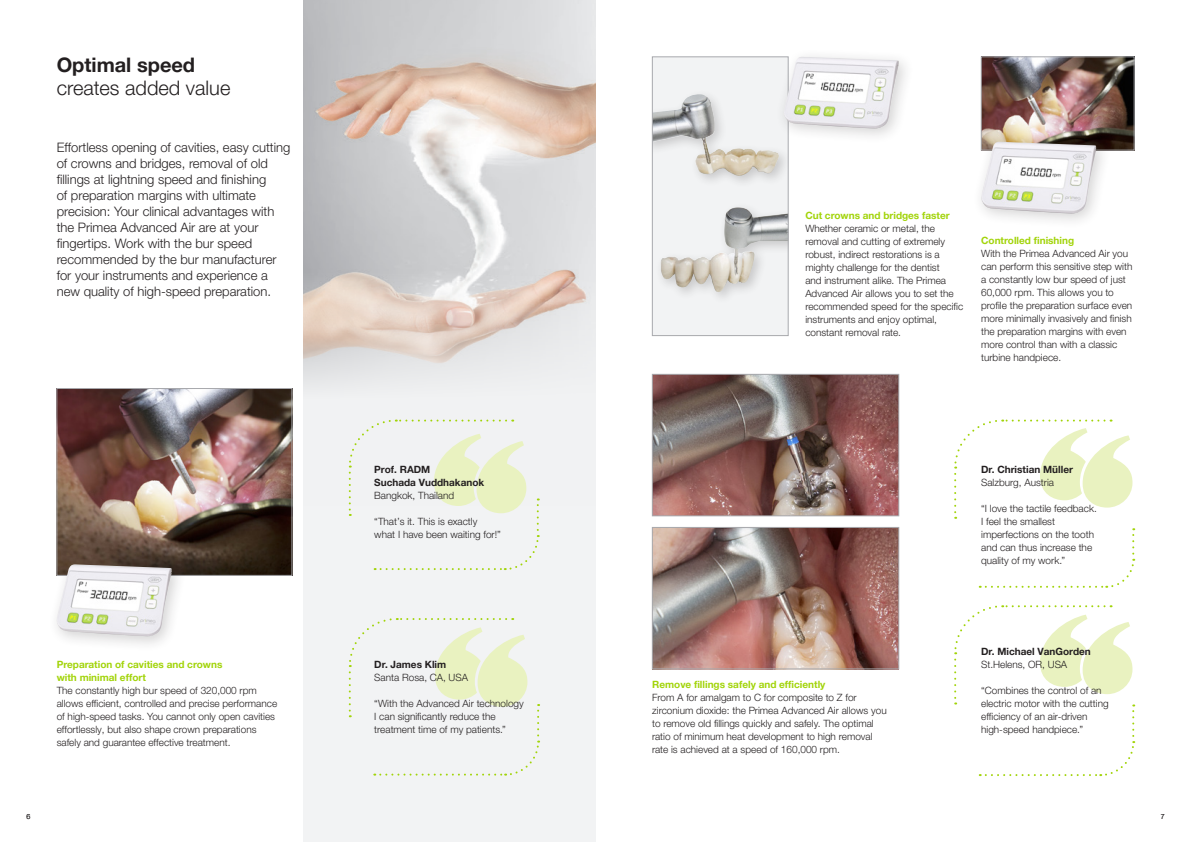
<style>
.page{position:relative;width:1191px;height:842px;background:#fff}
.page>*{position:absolute;margin:0;border:0;box-sizing:border-box;transform-origin:0 0}
.t1{font:20px "Helvetica Neue World 45 Lt";color:#231f20}
.t2{font:700 20px "Helvetica Neue World 75";color:#231f20}
.t3{font:13px/16px "Helvetica Neue World 45 Lt";color:#231f20}
.t4{font:10px/13px "Helvetica Neue World 45 Lt";color:#231f20}
.t5{font:700 10px/13px "Helvetica Neue World 75";color:#a2d40a}
.t6{font:700 10px/13px "Helvetica Neue World 75";color:#231f20}
.t7{font:7px "Helvetica Neue World 45 Lt";color:#231f20}
</style>
<div class="page">
<img style="left:59px;top:390px;width:231px;height:183px">
<div style="left:57px;top:388px;width:235px;height:187px;border:1px solid #a8a9ad"></div>
<div style="left:652px;top:57px;width:136px;height:279px;background:#f2f3f4"></div>
<img style="left:660px;top:207px;width:126px;height:85px">
<div style="left:652px;top:89px;width:136px;height:99px;background:#231f20;opacity:.2"></div>
<img style="left:654px;top:95px;width:125px;height:82px">
<div style="left:652px;top:57px;width:136px;height:279px;border:1px solid #a8a9ad"></div>
<div style="left:303px;top:505px;width:292px;height:337px;background:#f2f3f4"></div>
<img style="left:303px;top:0;width:292px;height:505px">
<div style="left:48px;top:555px;width:139px;height:97px;background:#231f20;opacity:.2"></div>
<img style="left:57px;top:564px;width:115px;height:72px">
<img style="left:654px;top:376px;width:243px;height:138px">
<div style="left:652px;top:374px;width:247px;height:142px;border:1px solid #a8a9ad"></div>
<img style="left:654px;top:529px;width:243px;height:138px">
<div style="left:652px;top:527px;width:247px;height:142px;border:1px solid #a8a9ad"></div>
<img style="left:983px;top:59px;width:149px;height:89px">
<div style="left:981px;top:57px;width:153px;height:93px;border:1px solid #a8a9ad"></div>
<div style="left:775px;top:47px;width:139px;height:98px;background:#231f20;opacity:.2"></div>
<img style="left:783px;top:57px;width:116px;height:72px">
<div style="left:972px;top:132px;width:140px;height:98px;background:#231f20;opacity:.2"></div>
<img style="left:981px;top:142px;width:115px;height:72px">
<svg style="left:348px;top:419px;width:192px;height:152px"></svg>
<svg style="left:374px;top:741px;width:166px;height:35px"></svg>
<svg style="left:537px;top:704px;width:2px;height:31px"></svg>
<svg style="left:348px;top:618px;width:179px;height:99px"></svg>
<svg style="left:979px;top:528px;width:156px;height:60px"></svg>
<svg style="left:954px;top:419px;width:178px;height:100px"></svg>
<svg style="left:954px;top:605px;width:181px;height:172px"></svg>
<h1 class="t2" style="left:57px;top:53px;width:140px">Optimal speed</h1>
<h1 class="t1" style="left:57px;top:76px;width:175px">creates added value</h1>
<p class="t3" style="left:57px;top:139px;width:235px">Effortless opening of cavities, easy cutting of crowns and bridges, removal of old fillings at lightning speed and finishing<br>of preparation margins with ultimate precision: Your clinical advantages with the Primea Advanced Air are at your fingertips. Work with the bur speed recommended by the bur manufacturer for your instruments and experience a new quality of high-speed preparation.</p>
<p class="t5" style="left:57px;top:658px;width:167px">Preparation of cavities and crowns with minimal effort</p>
<p class="t4" style="left:57px;top:684px;width:222px">The constantly high bur speed of 320,000 rpm allows efficient, controlled and precise performance of high-speed tasks. You cannot only open cavities effortlessly, but also shape crown preparations safely and guarantee effective treatment.</p>
<p class="t6" style="left:374px;top:463px;width:111px">Prof. RADM<br>Suchada Vuddhakanok</p>
<p class="t4" style="left:374px;top:489px;width:81px">Bangkok, Thailand</p>
<p class="t4" style="left:374px;top:515px;width:128px">“That’s it. This is exactly<br>what I have been waiting for!”</p>
<p class="t6" style="left:374px;top:658px;width:73px">Dr. James Klim</p>
<p class="t4" style="left:374px;top:671px;width:95px">Santa Rosa, CA, USA</p>
<p class="t4" style="left:374px;top:697px;width:151px">“With the Advanced Air technology<br>I can significantly reduce the treatment time of my patients.”</p>
<p class="t5" style="left:805px;top:209px;width:146px">Cut crowns and bridges faster</p>
<p class="t4" style="left:805px;top:222px;width:159px">Whether ceramic or metal, the removal and cutting of extremely robust, indirect restorations is a mighty challenge for the dentist<br>and instrument alike. The Primea<br>Advanced Air allows you to set the recommended speed for the specific instruments and enjoy optimal, constant removal rate.</p>
<p class="t5" style="left:981px;top:234px;width:95px">Controlled finishing</p>
<p class="t4" style="left:981px;top:247px;width:153px">With the Primea Advanced Air you can perform this sensitive step with a constantly low bur speed of just<br>60,000 rpm. This allows you to profile the preparation surface even more minimally invasively and finish the preparation margins with even more control than with a classic turbine handpiece.</p>
<p class="t5" style="left:652px;top:678px;width:175px">Remove fillings safely and efficiently</p>
<p class="t4" style="left:652px;top:691px;width:236px">From A for amalgam to C for composite to Z for zirconium dioxide: the Primea Advanced Air allows you to remove old fillings quickly and safely. The optimal ratio of minimum heat development to high removal rate is achieved at a speed of 160,000 rpm.</p>
<p class="t6" style="left:981px;top:463px;width:93px">Dr. Christian Müller</p>
<p class="t4" style="left:981px;top:476px;width:74px">Salzburg, Austria</p>
<p class="t4" style="left:981px;top:502px;width:117px">“I love the tactile feedback.<br>I feel the smallest imperfections on the tooth and can thus increase the quality of my work.”</p>
<p class="t6" style="left:981px;top:645px;width:111px">Dr. Michael VanGorden</p>
<p class="t4" style="left:981px;top:658px;width:88px">St.Helens, OR, USA</p>
<p class="t4" style="left:981px;top:684px;width:129px">“Combines the control of an electric motor with the cutting efficiency of an air-driven high-speed handpiece.”</p>
<p class="t7" style="left:26px;top:812px;width:5px">6</p>
<p class="t7" style="left:1160px;top:812px;width:5px">7</p>
</div>
